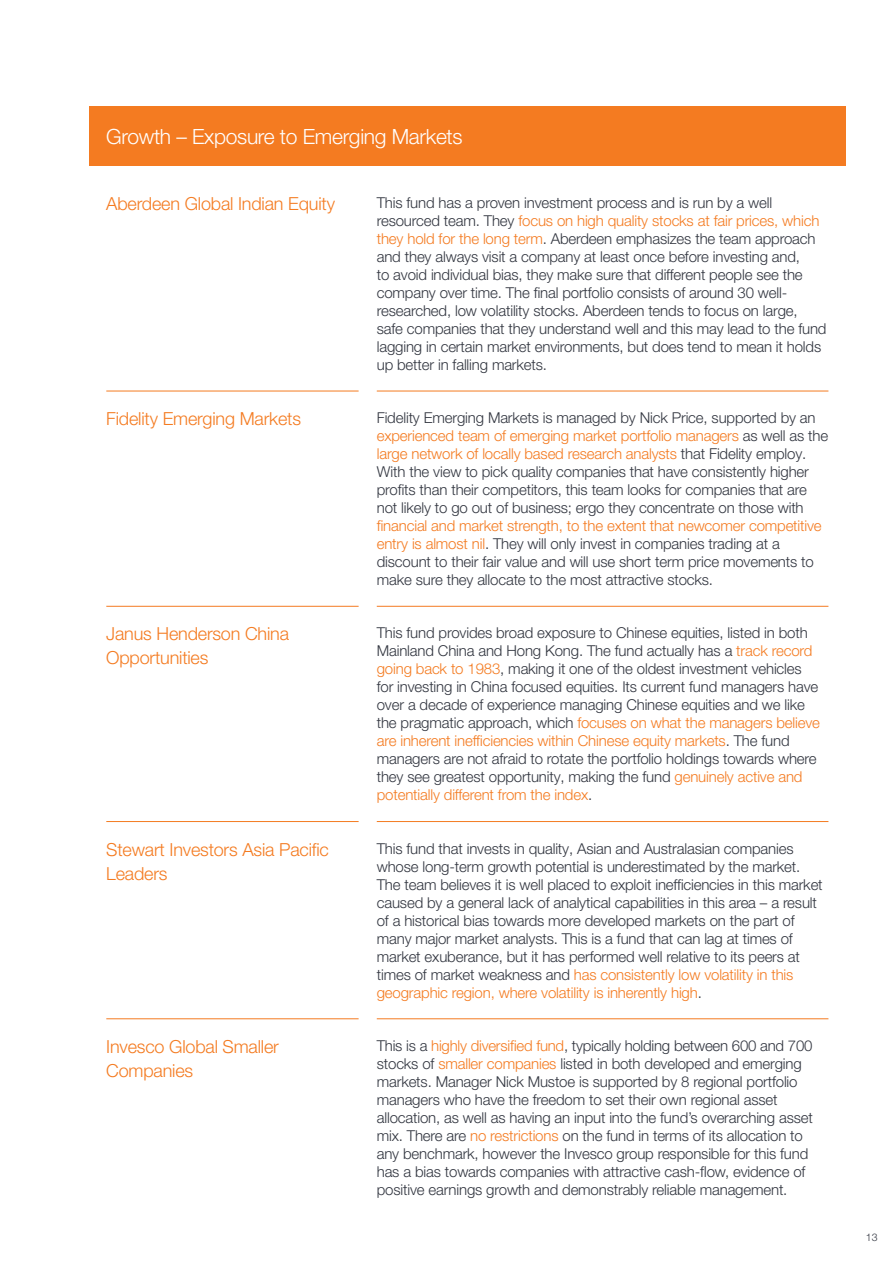
<style>
.page{position:relative;width:893px;height:1263px;background:#fff}
.page>*{position:absolute;margin:0;border:0;box-sizing:border-box;transform-origin:0 0}
.Body_10_12{font:300 21px "Helvetica Neue LT Pro";letter-spacing:-.015em;color:#fff}
.Subhead_14_16{font:300 18px/24px "Helvetica Neue LT Pro";letter-spacing:-.01em;color:#f47b21}
.Body_10_12-2{font:300 15px/18px "Helvetica Neue LT Pro";letter-spacing:-.01em;color:#323640}
.Small_print{font:300 10.5px "Helvetica Neue LT Pro";color:#323640}
.s1{color:#f47b21}
</style>
<div class="page">
<div style="left:89px;top:106px;width:757px;height:60px;background:#f47b21"></div>
<hr style="left:106px;top:391px;width:253px;height:1px;background:#f47b21">
<hr style="left:106px;top:606px;width:253px;height:1px;background:#f47b21">
<hr style="left:106px;top:821px;width:253px;height:1px;background:#f47b21">
<hr style="left:106px;top:1018px;width:253px;height:1px;background:#f47b21">
<hr style="left:377px;top:391px;width:451px;height:1px;background:#f47b21">
<hr style="left:377px;top:606px;width:451px;height:1px;background:#f47b21">
<hr style="left:377px;top:821px;width:451px;height:1px;background:#f47b21">
<hr style="left:377px;top:1018px;width:451px;height:1px;background:#f47b21">
<p class="Body_10_12" style="left:106px;top:123px;width:358px">Growth – Exposure to Emerging Markets</p>
<p class="Subhead_14_16" style="left:106px;top:191px;width:230px">Aberdeen Global Indian Equity</p>
<p class="Body_10_12-2" style="left:377px;top:193px;width:451px">This fund has a proven investment process and is run by a well resourced team. They <span class="s1">focus on high quality stocks at fair prices, which they hold for the long term</span>. Aberdeen emphasizes the team approach and they always visit a company at least once before investing and,<br>to avoid individual bias, they make sure that different people see the company over time. The final portfolio consists of around 30 well&shy;researched, low volatility stocks. Aberdeen tends to focus on large, safe companies that they understand well and this may lead to the fund lagging in certain market environments, but does tend to mean it holds up better in falling markets.</p>
<p class="Subhead_14_16" style="left:106px;top:406px;width:196px">Fidelity Emerging Markets</p>
<p class="Body_10_12-2" style="left:377px;top:408px;width:453px">Fidelity Emerging Markets is managed by Nick Price, supported by an <span class="s1">experienced team of emerging market portfolio managers</span> as well as the <span class="s1">large network of locally based research analysts</span> that Fidelity employ.<br>With the view to pick quality companies that have consistently higher profits than their competitors, this team looks for companies that are not likely to go out of business; ergo they concentrate on those with <span class="s1">financial and market strength, to the extent that newcomer competitive entry is almost nil</span>. They will only invest in companies trading at a discount to their fair value and will use short term price movements to make sure they allocate to the most attractive stocks.</p>
<p class="Subhead_14_16" style="left:106px;top:622px;width:184px">Janus Henderson China<br>Opportunities</p>
<p class="Body_10_12-2" style="left:377px;top:624px;width:445px">This fund provides broad exposure to Chinese equities, listed in both Mainland China and Hong Kong. The fund actually has a <span class="s1">track record going back to 1983</span>, making it one of the oldest investment vehicles for investing in China focused equities. Its current fund managers have over a decade of experience managing Chinese equities and we like the pragmatic approach, which <span class="s1">focuses on what the managers believe are inherent inefficiencies within Chinese equity markets</span>. The fund managers are not afraid to rotate the portfolio holdings towards where they see greatest opportunity, making the fund <span class="s1">genuinely active and potentially different from the index</span>.</p>
<p class="Subhead_14_16" style="left:106px;top:837px;width:224px">Stewart Investors Asia Pacific<br>Leaders</p>
<p class="Body_10_12-2" style="left:377px;top:839px;width:447px">This fund that invests in quality, Asian and Australasian companies whose long-term growth potential is underestimated by the market.<br>The team believes it is well placed to exploit inefficiencies in this market caused by a general lack of analytical capabilities in this area – a result of a historical bias towards more developed markets on the part of many major market analysts. This is a fund that can lag at times of market exuberance, but it has performed well relative to its peers at times of market weakness and <span class="s1">has consistently low volatility in this geographic region, where volatility is inherently high</span>.</p>
<p class="Subhead_14_16" style="left:106px;top:1034px;width:174px">Invesco Global Smaller<br>Companies</p>
<p class="Body_10_12-2" style="left:377px;top:1036px;width:438px">This is a <span class="s1">highly diversified fund</span>, typically holding between 600 and 700 stocks of <span class="s1">smaller companies</span> listed in both developed and emerging markets. Manager Nick Mustoe is supported by 8 regional portfolio managers who have the freedom to set their own regional asset allocation, as well as having an input into the fund’s overarching asset mix. There are <span class="s1">no restrictions</span> on the fund in terms of its allocation to any benchmark, however the Invesco group responsible for this fund has a bias towards companies with attractive cash-flow, evidence of positive earnings growth and demonstrably reliable management.</p>
<p class="Small_print" style="left:866px;top:1231px;width:13px">13</p>
</div>
